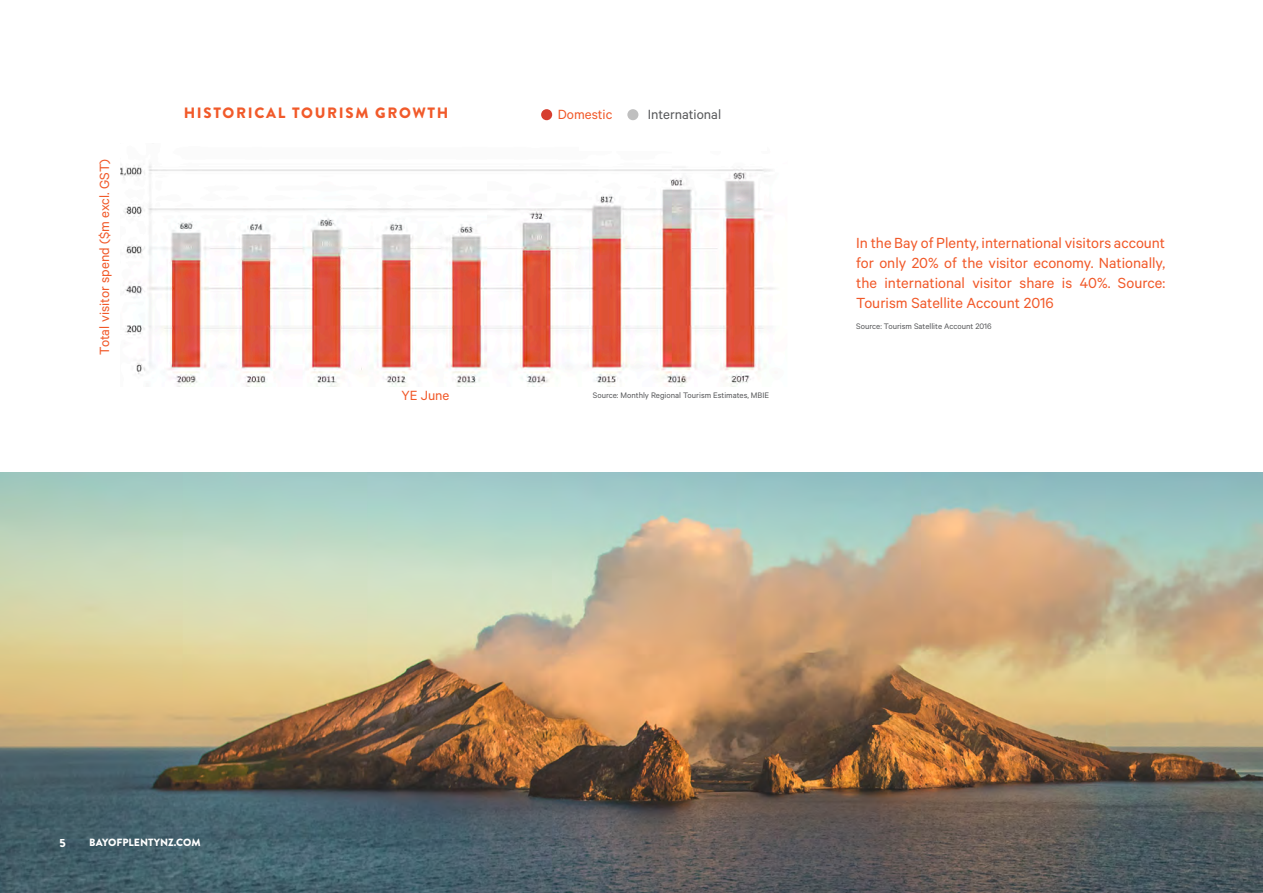
<style>
.page{position:relative;width:1263px;height:893px;background:#fff}
.page>*{position:absolute;margin:0;border:0;box-sizing:border-box;transform-origin:0 0}
.t1{font:16.5px/19.8px "Calibre";color:#f15929;text-align:justify}
.t2{font:15px "Calibre";color:#f15929}
.t3{font:900 15px "Brandon Grotesque";letter-spacing:.11em;color:#f15a2a}
.t4{font:15px "Calibre";color:#57585a}
.t5{font:900 12px "Brandon Grotesque";color:#fff}
.t6{font:900 10.5px "Brandon Grotesque";color:#fff}
.t7{font:9px "Calibre";color:#57585a}
</style>
<div class="page">
<img style="left:0;top:472px;width:1263px;height:421px">
<img style="left:120px;top:164px;width:656px;height:223px">
<div style="left:541px;top:109px;width:11px;height:11px;background:#d63e2f;border-radius:50%"></div>
<div style="left:627px;top:109px;width:11px;height:11px;background:#bfbfbf;border-radius:50%"></div>
<p class="t2" style="left:96px;top:355px;width:197px;rotate:-90deg">Total visitor spend ($m excl. GST)</p>
<p class="t3" style="left:184px;top:102px;width:266px">HISTORICAL TOURISM GROWTH</p>
<p class="t2" style="left:558px;top:105px;width:56px">Domestic</p>
<p class="t4" style="left:648px;top:105px;width:75px">International</p>
<p class="t2" style="left:401px;top:387px;width:50px">YE June</p>
<p class="t7" style="left:593px;top:390px;width:178px">Source: Monthly Regional Tourism Estimates, MBIE</p>
<p class="t1" style="left:856px;top:233px;width:311px">In the Bay of Plenty, international visitors account for only 20% of the visitor economy. Nationally, the international visitor share is 40%. Source:<br>Tourism Satellite Account 2016</p>
<p class="t7" style="left:856px;top:321px;width:137px">Source: Tourism Satellite Account 2016</p>
<p class="t5" style="left:60px;top:835px;width:8px">5</p>
<p class="t6" style="left:89px;top:835px;width:113px">BAYOFPLENTYNZ.COM</p>
</div>
